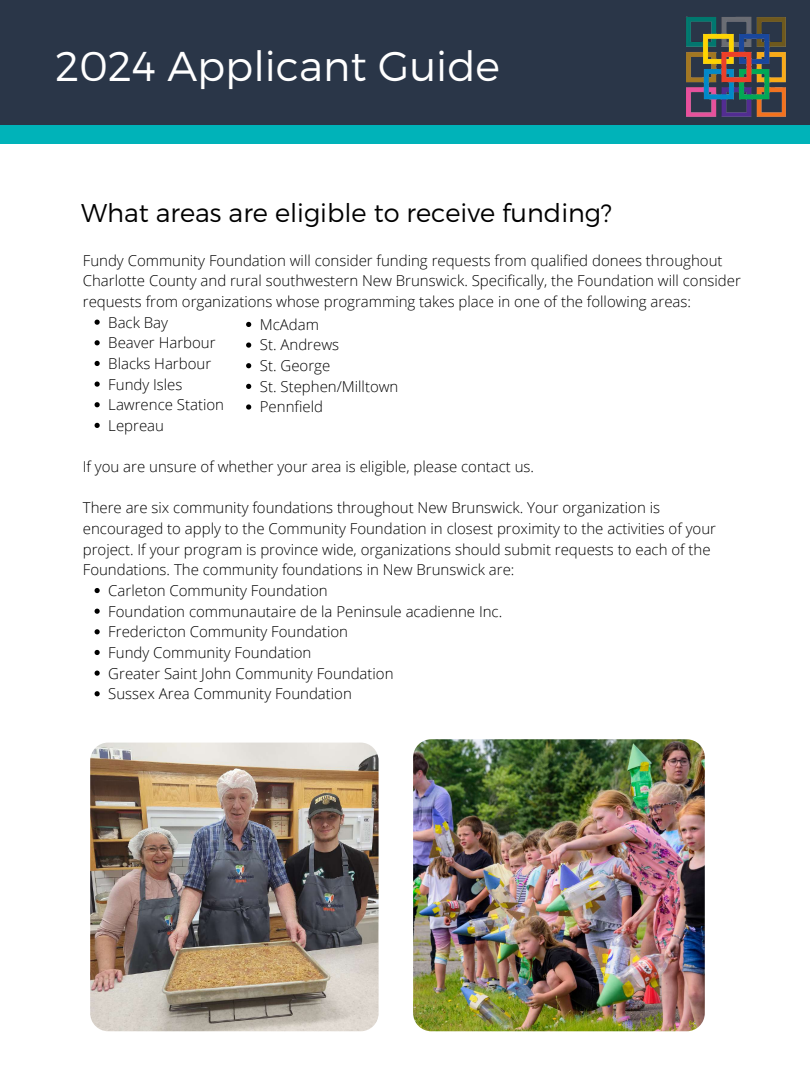
<style>
.page{position:relative;width:810px;height:1081px;background:#fff}
.page>*{position:absolute;margin:0;border:0;box-sizing:border-box;transform-origin:0 0}
.t1{font:300 41.56px "Montserrat";color:#fff}
.t2{font:300 25.62px "Montserrat";color:#000}
.t3{font:300 15px/20.6px "Open Sans";color:#000}
</style>
<div class="page">
<img style="left:90px;top:742px;width:289px;height:288px;border-radius:18px">
<img style="left:413px;top:739px;width:292px;height:291px;border-radius:18px">
<div style="left:0;top:0;width:810px;height:126px;background:#2a3648"></div>
<div style="left:0;top:126px;width:810px;height:17px;background:#00b3b9"></div>
<img style="left:686px;top:16px;width:100px;height:101px">
<hr style="left:682px;top:15px;width:53px;height:2px;background:#2a3648">
<svg style="left:95px;top:319px;width:5px;height:5px"></svg>
<svg style="left:95px;top:340px;width:5px;height:5px"></svg>
<svg style="left:95px;top:361px;width:5px;height:5px"></svg>
<svg style="left:95px;top:381px;width:5px;height:5px"></svg>
<svg style="left:95px;top:402px;width:5px;height:5px"></svg>
<svg style="left:95px;top:422px;width:5px;height:6px"></svg>
<svg style="left:95px;top:588px;width:5px;height:5px"></svg>
<svg style="left:95px;top:608px;width:5px;height:5px"></svg>
<svg style="left:95px;top:629px;width:5px;height:5px"></svg>
<svg style="left:95px;top:649px;width:5px;height:5px"></svg>
<svg style="left:95px;top:670px;width:5px;height:5px"></svg>
<svg style="left:95px;top:691px;width:5px;height:5px"></svg>
<svg style="left:246px;top:322px;width:5px;height:5px"></svg>
<svg style="left:246px;top:342px;width:5px;height:5px"></svg>
<svg style="left:246px;top:363px;width:5px;height:5px"></svg>
<svg style="left:246px;top:383px;width:5px;height:6px"></svg>
<svg style="left:246px;top:404px;width:5px;height:5px"></svg>
<h1 class="t1" style="left:55px;top:39px;width:446px">2024 Applicant Guide</h1>
<h2 class="t2" style="left:81px;top:196px;width:533px">What areas are eligible to receive funding?</h2>
<p class="t3" style="left:83px;top:249px;width:641px">Fundy Community Foundation will consider funding requests from qualified donees throughout</p>
<p class="t3" style="left:83px;top:270px;width:660px">Charlotte County and rural southwestern New Brunswick. Specifically, the Foundation will consider</p>
<p class="t3" style="left:83px;top:291px;width:610px">requests from organizations whose programming takes place in one of the following areas:</p>
<p class="t3" style="left:108px;top:311px;width:61px">Back Bay</p>
<p class="t3" style="left:108px;top:332px;width:109px">Beaver Harbour</p>
<p class="t3" style="left:108px;top:352px;width:104px">Blacks Harbour</p>
<p class="t3" style="left:108px;top:373px;width:76px">Fundy Isles</p>
<p class="t3" style="left:108px;top:394px;width:117px">Lawrence Station</p>
<p class="t3" style="left:108px;top:414px;width:57px">Lepreau</p>
<p class="t3" style="left:83px;top:456px;width:453px">If you are unsure of whether your area is eligible, please contact us.</p>
<p class="t3" style="left:83px;top:497px;width:579px">There are six community foundations throughout New Brunswick. Your organization is</p>
<p class="t3" style="left:83px;top:517px;width:635px">encouraged to apply to the Community Foundation in closest proximity to the activities of your</p>
<p class="t3" style="left:83px;top:538px;width:629px">project. If your program is province wide, organizations should submit requests to each of the</p>
<p class="t3" style="left:83px;top:559px;width:433px">Foundations. The community foundations in New Brunswick are:</p>
<p class="t3" style="left:108px;top:579px;width:221px">Carleton Community Foundation</p>
<p class="t3" style="left:108px;top:600px;width:395px">Foundation communautaire de la Peninsule acadienne Inc.</p>
<p class="t3" style="left:108px;top:621px;width:241px">Fredericton Community Foundation</p>
<p class="t3" style="left:108px;top:641px;width:205px">Fundy Community Foundation</p>
<p class="t3" style="left:108px;top:662px;width:287px">Greater Saint John Community Foundation</p>
<p class="t3" style="left:108px;top:682px;width:245px">Sussex Area Community Foundation</p>
<p class="t3" style="left:260px;top:313px;width:140px">McAdam<br>St. Andrews<br>St. George<br>St. Stephen/Milltown<br>Pennfield</p>
</div>
